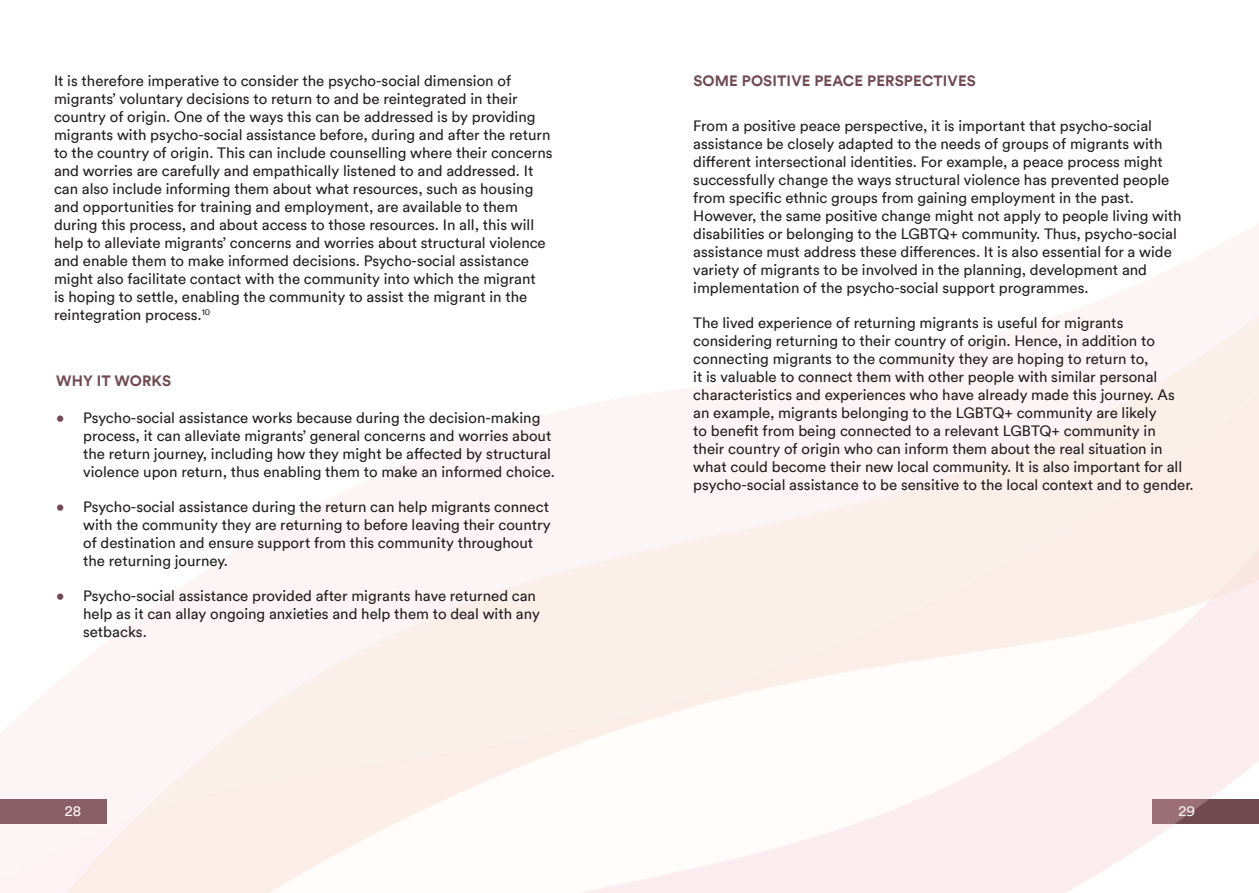
<style>
.page{position:relative;width:1259px;height:893px;background:#fff}
.page>*{position:absolute;margin:0;border:0;box-sizing:border-box;transform-origin:0 0}
.t1{font:15px/18px "Circular";color:#231f20}
.STORY_heading{font:700 15px "Circular";letter-spacing:.01em;color:#714951}
.t2{font:15px "Circular";color:#fff}
.s1{color:#714951}
</style>
<div class="page">
<img style="left:0;top:225px;width:1259px;height:668px">
<p class="t1" style="left:54px;top:71px;width:500px">It is therefore imperative to consider the psycho-social dimension of migrants’ voluntary decisions to return to and be reintegrated in their country of origin. One of the ways this can be addressed is by providing migrants with psycho-social assistance before, during and after the return to the country of origin. This can include counselling where their concerns and worries are carefully and empathically listened to and addressed. It can also include informing them about what resources, such as housing and opportunities for training and employment, are available to them during this process, and about access to those resources. In all, this will help to alleviate migrants’ concerns and worries about structural violence and enable them to make informed decisions. Psycho-social assistance might also facilitate contact with the community into which the migrant<br>is hoping to settle, enabling the community to assist the migrant in the reintegration process.<sup>10</sup></p>
<p class="STORY_heading" style="left:56px;top:371px;width:116px">WHY IT WORKS</p>
<p class="t1" style="left:83px;top:409px;width:473px;text-indent:-27px"><span class="s1">•</span> Psycho-social assistance works because during the decision-making process, it can alleviate migrants’ general concerns and worries about the return journey, including how they might be affected by structural violence upon return, thus enabling them to make an informed choice.</p>
<p class="t1" style="left:83px;top:498px;width:469px;text-indent:-27px"><span class="s1">•</span> Psycho-social assistance during the return can help migrants connect with the community they are returning to before leaving their country of destination and ensure support from this community throughout the returning journey.</p>
<p class="t1" style="left:83px;top:587px;width:458px;text-indent:-27px"><span class="s1">•</span> Psycho-social assistance provided after migrants have returned can help as it can allay ongoing anxieties and help them to deal with any setbacks.</p>
<p class="STORY_heading" style="left:693px;top:71px;width:284px">SOME POSITIVE PEACE PERSPECTIVES</p>
<p class="t1" style="left:693px;top:117px;width:490px">From a positive peace perspective, it is important that psycho-social assistance be closely adapted to the needs of groups of migrants with different intersectional identities. For example, a peace process might successfully change the ways structural violence has prevented people from specific ethnic groups from gaining employment in the past.<br>However, the same positive change might not apply to people living with disabilities or belonging to the LGBTQ+ community. Thus, psycho-social assistance must address these differences. It is also essential for a wide variety of migrants to be involved in the planning, development and implementation of the psycho-social support programmes.</p>
<p class="t1" style="left:693px;top:314px;width:502px">The lived experience of returning migrants is useful for migrants considering returning to their country of origin. Hence, in addition to connecting migrants to the community they are hoping to return to,<br>it is valuable to connect them with other people with similar personal characteristics and experiences who have already made this journey. As an example, migrants belonging to the LGBTQ+ community are likely<br>to benefit from being connected to a relevant LGBTQ+ community in<br>their country of origin who can inform them about the real situation in what could become their new local community. It is also important for all psycho-social assistance to be sensitive to the local context and to gender.</p>
<p class="t2" style="left:65px;top:801px;width:18px">28</p>
<p class="t2" style="left:1178px;top:801px;width:18px">29</p>
</div>
